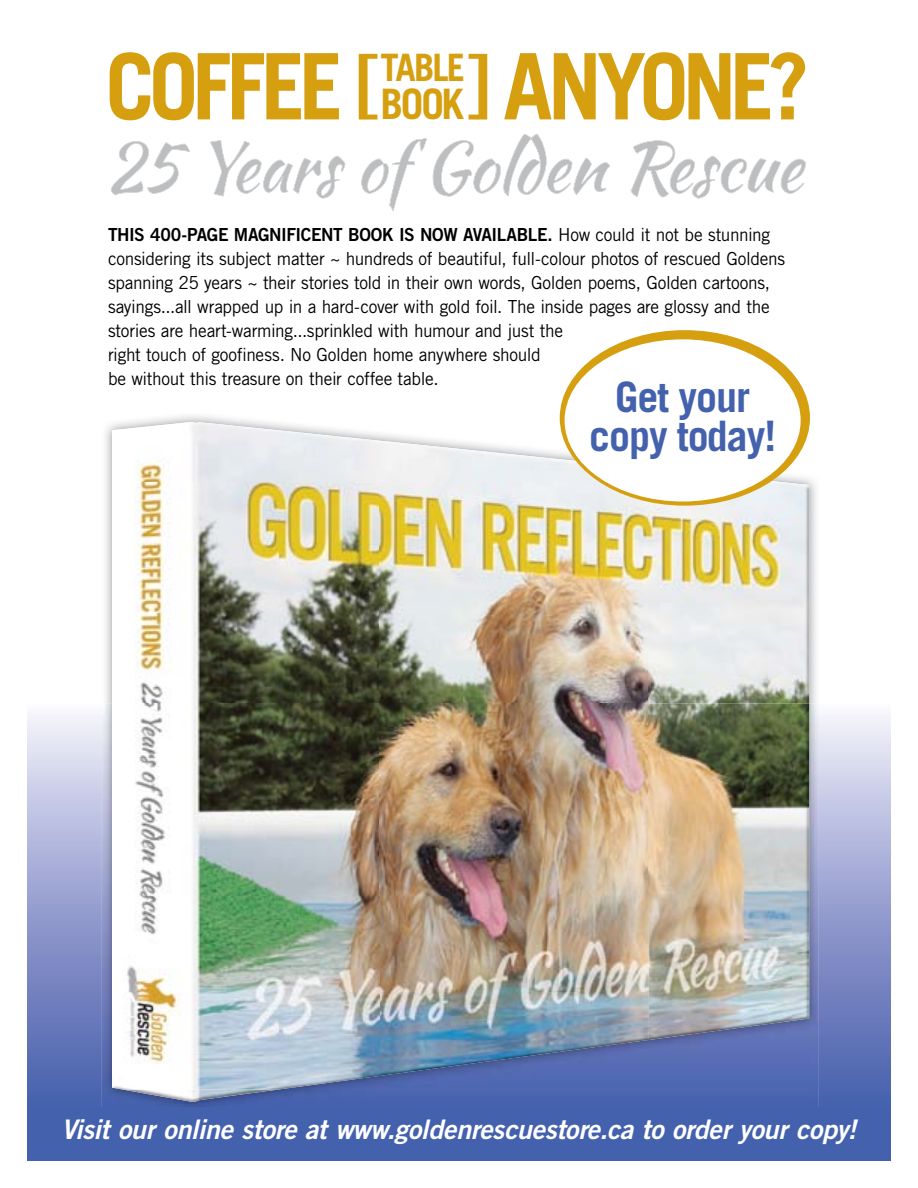
<style>
.page{position:relative;width:918px;height:1188px;background:#fff}
.page>*{position:absolute;margin:0;border:0;box-sizing:border-box;transform-origin:0 0}
.t1{font:700 91.8px "Trade Gothic LT Std";letter-spacing:-.065em;color:#d59f10}
.t2{font:69.3px "Kaushan Script";letter-spacing:-.015em;color:#bcbec0}
.t3{font:700 42px/39px "Trade Gothic LT Std";letter-spacing:-.025em;color:#4361ad;text-align:center}
.t4{font:700 42px "Trade Gothic LT Std";color:#d59f10}
.t5{font:700 37.8px "Trade Gothic LT Std";color:#d59f10}
.t6{font:27px "Trade Gothic LT Std Bd 2 Obl";letter-spacing:-.015em;color:#fff}
.t7{font:18px/24px "Trade Gothic LT Std";letter-spacing:-.02em;color:#000;scale:.96 1}
.t8{font:18px "Trade Gothic LT Std Bd 2";letter-spacing:-.025em;color:#000;scale:.96 1}
.s1{font-size:82.5px}
.s2{font-family:"Trade Gothic LT Std"}
</style>
<div class="page">
<svg style="left:27px;top:714px;width:864px;height:393px"></svg>
<img style="left:105px;top:413px;width:712px;height:291px">
<img style="left:102px;top:704px;width:717px;height:403px">
<img style="left:112px;top:422px;width:677px;height:61px">
<img style="left:123px;top:1090px;width:154px;height:12px">
<img style="left:112px;top:483px;width:697px;height:221px">
<img style="left:112px;top:704px;width:536px;height:192px">
<img style="left:648px;top:704px;width:161px;height:336px">
<img style="left:112px;top:896px;width:268px;height:194px">
<img style="left:380px;top:896px;width:269px;height:180px">
<div style="left:27px;top:1107px;width:864px;height:54px;background:#4361ad"></div>
<div style="left:560px;top:330px;width:250px;height:176px;background:#d59f10;border-radius:50%"></div>
<div style="left:565px;top:339px;width:236px;height:163px;background:#fff;border-radius:50%"></div>
<h1 class="t1" style="left:105px;top:30px;width:706px">COFFEE <span class="s1">[ ]</span> ANYONE?</h1>
<h3 class="t5" style="left:381px;top:44px;width:86px">TABLE</h3>
<h3 class="t4" style="left:381px;top:78px;width:85px">BOOK</h3>
<h2 class="t2" style="left:105px;top:116px;width:699px">25 Years of Golden Rescue</h2>
<p class="t8" style="left:108px;top:223px;width:691px">THIS 400-PAGE MAGNIFICENT BOOK IS NOW AVAILABLE. <span class="s2">How could it not be stunning</span></p>
<p class="t7" style="left:108px;top:246px;width:707px">considering its subject matter ~ hundreds of beautiful, full-colour photos of rescued Goldens spanning 25 years ~ their stories told in their own words, Golden poems, Golden cartoons, sayings...all wrapped up in a hard-cover with gold foil. The inside pages are glossy and the stories are heart-warming...sprinkled with humour and just the<br>right touch of goofiness. No Golden home anywhere should<br>be without this treasure on their coffee table.</p>
<h3 class="t3" style="left:589px;top:377px;width:188px">Get your copy today!</h3>
<h3 class="t6" style="left:61px;top:1113px;width:798px">Visit our online store at www.goldenrescuestore.ca to order your copy!</h3>
</div>
